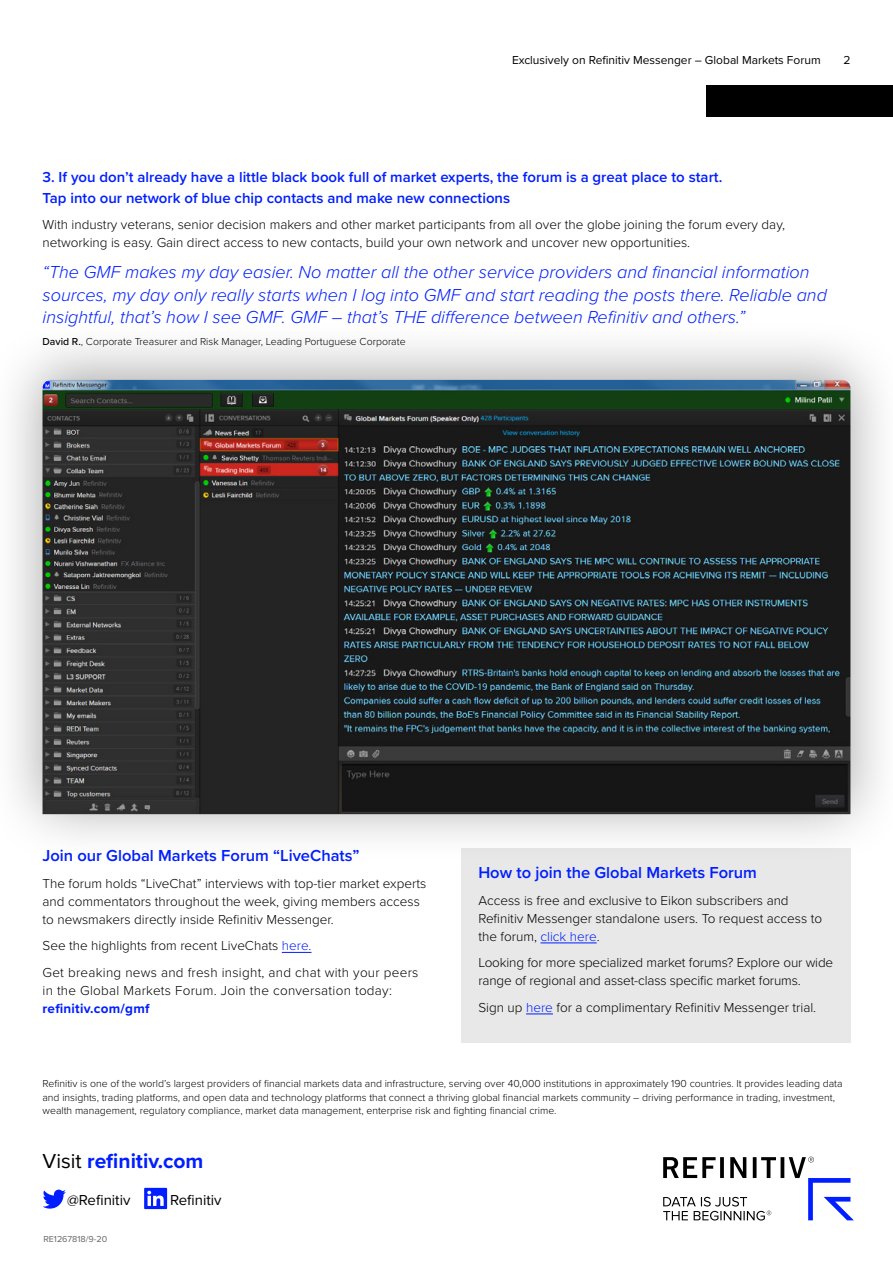
<style>
.page{position:relative;width:893px;height:1263px;background:#fff}
.page>*{position:absolute;margin:0;border:0;box-sizing:border-box;transform-origin:0 0}
.t1{font:700 21px "Proxima Nova";color:#001eff}
.t2{font:italic 300 18px/22.5px "Proxima Nova";color:#001eff}
.t3{font:600 16.5px "Proxima Nova";color:#001eff}
.t4{font:600 15px/21px "Proxima Nova";color:#001eff}
.t5{font:15px "Proxima Nova";color:#000}
.t6{font:300 13.5px/18px "Proxima Nova";color:#000}
.t7{font:300 13.5px/26.5px "Proxima Nova";letter-spacing:.02em;color:#000}
.t8{font:700 13.5px "Proxima Nova";letter-spacing:.02em;color:#001eff}
.t9{font:12px "Proxima Nova";color:#000}
.t10{font:300 10.5px/13.5px "Proxima Nova";color:#000}
.t11{font:9px "Proxima Nova";color:#666}
.s1{font-weight:500}
.s2{color:#001fff}
.s3{color:#001eff}
.s4{font-weight:400;color:#000}
</style>
<div class="page">
<svg style="left:663px;top:1157px;width:191px;height:63px"></svg>
<div style="left:706px;top:85px;width:187px;height:32px;background:#000"></div>
<svg style="left:43px;top:1189px;width:23px;height:19px"></svg>
<svg style="left:144px;top:1188px;width:23px;height:21px"></svg>
<svg style="left:282px;top:952px;width:29px;height:1px"></svg>
<div style="left:461px;top:848px;width:389px;height:194px;background:#e8e8e8"></div>
<hr style="left:540px;top:943px;width:57px;height:1px;background:#001eff">
<svg style="left:526px;top:1014px;width:27px;height:1px"></svg>
<div style="left:0;top:320px;width:893px;height:544px;background:#000;opacity:.35"></div>
<img style="left:43px;top:380px;width:807px;height:434px">
<p class="t9" style="left:512px;top:51px;width:310px">Exclusively on Refinitiv Messenger – Global Markets Forum</p>
<p class="t9" style="left:843px;top:51px;width:9px">2</p>
<p class="t4" style="left:43px;top:166px;width:681px">3. If you don’t already have a little black book full of market experts, the forum is a great place to start.<br>Tap into our network of blue chip contacts and make new connections</p>
<p class="t6" style="left:43px;top:215px;width:744px">With industry veterans, senior decision makers and other market participants from all over the globe joining the forum every day, networking is easy. Gain direct access to new contacts, build your own network and uncover new opportunities.</p>
<p class="t2" style="left:43px;top:260px;width:786px">“The GMF makes my day easier. No matter all the other service providers and financial information sources, my day only really starts when I log into GMF and start reading the posts there. Reliable and insightful, that’s how I see GMF. GMF – that’s THE difference between Refinitiv and others.”</p>
<p class="t10" style="left:43px;top:335px;width:365px"><span class="s1">David R.</span>, Corporate Treasurer and Risk Manager, Leading Portuguese Corporate</p>
<p class="t3" style="left:43px;top:843px;width:318px">Join our Global Markets Forum “LiveChats”</p>
<p class="t6" style="left:43px;top:873px;width:385px">The forum holds “LiveChat” interviews with top-tier market experts and commentators throughout the week, giving members access to newsmakers directly inside Refinitiv Messenger.</p>
<p class="t7" style="left:43px;top:932px;width:377px">See the highlights from recent LiveChats <span class="s2">here.<br></span>Get breaking news and fresh insight, and chat with your peers</p>
<p class="t7" style="left:43px;top:976px;width:351px">in the Global Markets Forum. Join the conversation today:</p>
<p class="t8" style="left:43px;top:998px;width:109px">refinitiv.com/gmf</p>
<p class="t3" style="left:478px;top:860px;width:280px">How to join the Global Markets Forum</p>
<p class="t6" style="left:478px;top:890px;width:345px">Access is free and exclusive to Eikon subscribers and<br>Refinitiv Messenger standalone users. To request access to the forum, <span class="s3">click here</span>.</p>
<p class="t6" style="left:478px;top:953px;width:356px">Looking for more specialized market forums? Explore our wide range of regional and asset-class specific market forums.</p>
<p class="t6" style="left:478px;top:997px;width:339px">Sign up <span class="s3">here</span> for a complimentary Refinitiv Messenger trial.</p>
<p class="t10" style="left:43px;top:1076px;width:802px">Refinitiv is one of the world’s largest providers of financial markets data and infrastructure, serving over 40,000 institutions in approximately 190 countries. It provides leading data and insights, trading platforms, and open data and technology platforms that connect a thriving global financial markets community – driving performance in trading, investment, wealth management, regulatory compliance, market data management, enterprise risk and fighting financial crime.</p>
<h1 class="t1" style="left:43px;top:1145px;width:163px"><span class="s4">Visit</span> refinitiv.com</h1>
<p class="t5" style="left:67px;top:1189px;width:65px">@Refinitiv</p>
<p class="t5" style="left:170px;top:1189px;width:53px">Refinitiv</p>
<p class="t11" style="left:43px;top:1232px;width:65px">RE1267818/9-20</p>
</div>
